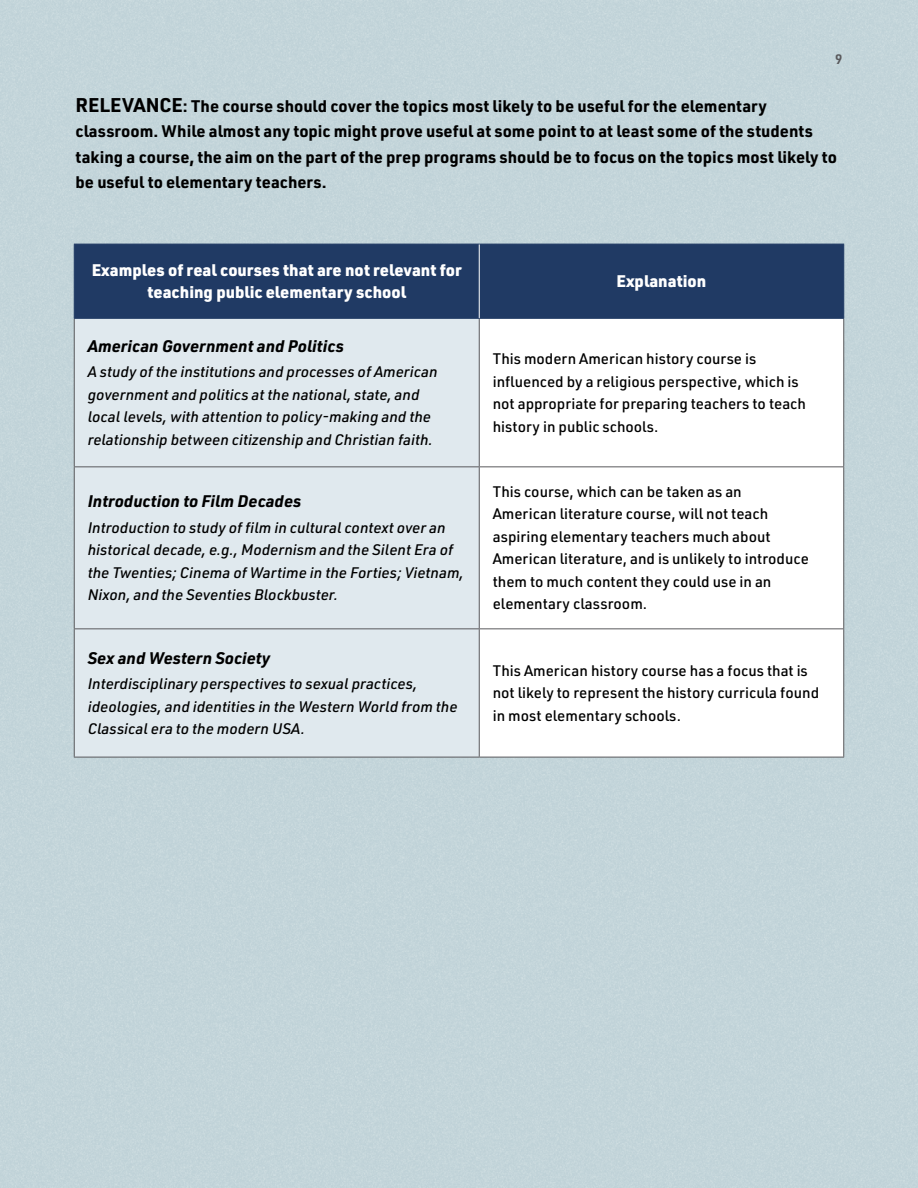
<style>
.page{position:relative;width:918px;height:1188px;background:#fff}
.page>*{position:absolute;margin:0;border:0;box-sizing:border-box;transform-origin:0 0}
.callout_-_pink_box{font:700 16.5px/25.5px "URWDIN";color:#000}
.table_-_header__smal{font:900 16.5px/22.5px "URWDIN";color:#fff;text-align:center}
.table_-_topic_areas{font:italic 700 16.5px "URWDIN";color:#000}
.table_-_topic_areas-2{font:italic 500 15px/22.5px "URWDIN";color:#000}
.table_-_body{font:500 15px/22.5px "URWDIN";color:#000}
.t1{font:600 13.5px "URWDIN";color:#59595c}
.s1{font-size:19.5px}
</style>
<div class="page">
<div style="left:0;top:0;width:666px;height:674px;background:#c3d5da"></div>
<div style="left:666px;top:0;width:252px;height:1188px;background:#c3d5da"></div>
<div style="left:0;top:674px;width:668px;height:514px;background:#c3d5da"></div>
<div style="left:75px;top:245px;width:768px;height:73px;background:#203a64"></div>
<div style="left:75px;top:319px;width:404px;height:438px;background:#e0e9ee"></div>
<svg style="left:480px;top:319px;width:363px;height:438px"></svg>
<hr style="left:74px;top:319px;width:1px;height:147px;background:#59595c">
<hr style="left:479px;top:319px;width:1px;height:147px;background:#59595c">
<hr style="left:843px;top:319px;width:1px;height:147px;background:#59595c">
<hr style="left:74px;top:466px;width:405px;height:1px;background:#59595c">
<hr style="left:74px;top:467px;width:1px;height:161px;background:#59595c">
<hr style="left:479px;top:466px;width:365px;height:1px;background:#59595c">
<hr style="left:479px;top:467px;width:1px;height:161px;background:#59595c">
<hr style="left:843px;top:467px;width:1px;height:161px;background:#59595c">
<hr style="left:74px;top:628px;width:405px;height:1px;background:#59595c">
<hr style="left:74px;top:629px;width:1px;height:128px;background:#59595c">
<hr style="left:479px;top:628px;width:365px;height:1px;background:#59595c">
<hr style="left:479px;top:629px;width:1px;height:128px;background:#59595c">
<hr style="left:843px;top:629px;width:1px;height:128px;background:#59595c">
<hr style="left:74px;top:757px;width:405px;height:1px;background:#59595c">
<hr style="left:479px;top:757px;width:365px;height:1px;background:#59595c">
<hr style="left:74px;top:244px;width:405px;height:1px;background:#203a64">
<hr style="left:74px;top:244px;width:1px;height:74px;background:#203a64">
<hr style="left:479px;top:244px;width:365px;height:1px;background:#203a64">
<hr style="left:843px;top:244px;width:1px;height:74px;background:#203a64">
<hr style="left:74px;top:318px;width:405px;height:1px;background:#203a64">
<hr style="left:479px;top:318px;width:365px;height:1px;background:#203a64">
<hr style="left:479px;top:244px;width:1px;height:74px;background:#fff">
<p class="t1" style="left:835px;top:50px;width:9px">9</p>
<p class="callout_-_pink_box" style="left:76px;top:92px;width:763px"><span class="s1">RELEVANCE</span>: The course should cover the topics most likely to be useful for the elementary classroom. While almost any topic might prove useful at some point to at least some of the students taking a course, the aim on the part of the prep programs should be to focus on the topics most likely to be useful to elementary teachers.</p>
<p class="table_-_header__smal" style="left:92px;top:258px;width:372px">Examples of real courses that are not relevant for teaching public elementary school</p>
<p class="table_-_header__smal" style="left:617px;top:269px;width:91px">Explanation</p>
<p class="table_-_topic_areas" style="left:88px;top:335px;width:258px">American Government and Politics</p>
<p class="table_-_topic_areas-2" style="left:88px;top:360px;width:351px">A study of the institutions and processes of American government and politics at the national, state, and local levels, with attention to policy-making and the relationship between citizenship and Christian faith.</p>
<p class="table_-_body" style="left:493px;top:347px;width:315px">This modern American history course is influenced by a religious perspective, which is not appropriate for preparing teachers to teach history in public schools.</p>
<p class="table_-_topic_areas" style="left:88px;top:490px;width:215px">Introduction to Film Decades</p>
<p class="table_-_topic_areas-2" style="left:88px;top:516px;width:378px">Introduction to study of film in cultural context over an historical decade, e.g., Modernism and the Silent Era of the Twenties; Cinema of Wartime in the Forties; Vietnam, Nixon, and the Seventies Blockbuster.</p>
<p class="table_-_topic_areas" style="left:88px;top:646px;width:184px">Sex and Western Society</p>
<p class="table_-_topic_areas-2" style="left:88px;top:672px;width:371px">Interdisciplinary perspectives to sexual practices, ideologies, and identities in the Western World from the<br>Classical era to the modern USA.</p>
<p class="table_-_body" style="left:493px;top:480px;width:318px">This course, which can be taken as an American literature course, will not teach aspiring elementary teachers much about American literature, and is unlikely to introduce them to much content they could use in an elementary classroom.</p>
<p class="table_-_body" style="left:493px;top:659px;width:328px">This American history course has a focus that is not likely to represent the history curricula found in most elementary schools.</p>
</div>
